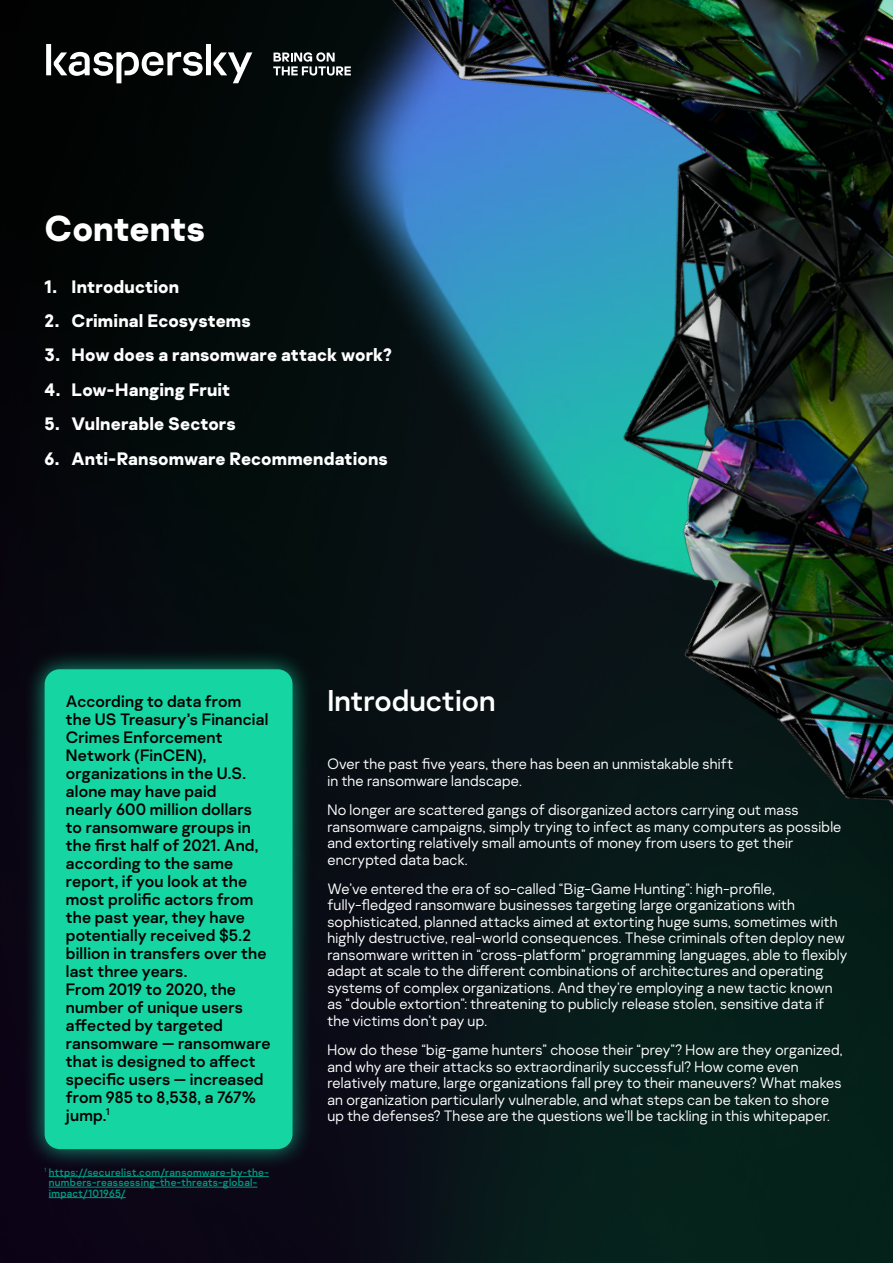
<style>
.page{position:relative;width:893px;height:1263px;background:#fff}
.page>*{position:absolute;margin:0;border:0;box-sizing:border-box;transform-origin:0 0}
.t1{font:700 36px "Kaspersky Sans";color:#fff}
.t2{font:30px "Kaspersky Sans";color:#fff}
.t3{font:700 18px "Kaspersky Sans";letter-spacing:.005em;color:#fff}
.Body{font:16.5px/18px "Kaspersky Sans";letter-spacing:.01em;color:#000}
.Body-2{font:300 15px/16.5px "Kaspersky Sans";letter-spacing:.015em;color:#fff}
.Reference{font:10.5px/10.5px "Kaspersky Sans";letter-spacing:.025em;color:#009982}
</style>
<div class="page">
<img style="left:0;top:0;width:893px;height:1263px">
<div style="left:232px;top:0;width:143px;height:772px;background:#040e0d"></div>
<hr style="left:49px;top:1176px;width:220px;height:1px;background:#009982">
<hr style="left:49px;top:1187px;width:208px;height:1px;background:#009982">
<hr style="left:49px;top:1197px;width:77px;height:1px;background:#009982">
<svg style="left:46px;top:44px;width:206px;height:39px"></svg>
<svg style="left:273px;top:52px;width:78px;height:24px"></svg>
<div style="left:24px;top:648px;width:289px;height:521px;background:#15d5a2;opacity:.75"></div>
<div style="left:45px;top:669px;width:247px;height:480px;background:#15d5a2;border-radius:15px"></div>
<img style="left:375px;top:0;width:518px;height:1124px">
<h2 class="t1" style="left:45px;top:205px;width:162px">Contents</h2>
<p class="t3" style="left:45px;top:275px;width:136px">1. Introduction</p>
<p class="t3" style="left:45px;top:309px;width:208px">2. Criminal Ecosystems</p>
<p class="t3" style="left:45px;top:344px;width:349px">3. How does a ransomware attack work?</p>
<p class="t3" style="left:45px;top:378px;width:187px">4. Low-Hanging Fruit</p>
<p class="t3" style="left:45px;top:412px;width:193px">5. Vulnerable Sectors</p>
<p class="t3" style="left:45px;top:447px;width:345px">6. Anti-Ransomware Recommendations</p>
<p class="Body" style="left:66px;top:692px;width:206px">According to data from the US Treasury’s Financial<br>Crimes Enforcement<br>Network (FinCEN), organizations in the U.S. alone may have paid<br>nearly 600 million dollars to ransomware groups in the first half of 2021. And, according to the same report, if you look at the most prolific actors from the past year, they have potentially received $5.2 billion in transfers over the last three years.<br>From 2019 to 2020, the number of unique users affected by targeted ransomware — ransomware that is designed to affect specific users — increased from 985 to 8,538, a 767% jump.<sup>1</sup></p>
<h2 class="t2" style="left:327px;top:682px;width:170px">Introduction</h2>
<p class="Body-2" style="left:327px;top:756px;width:407px">Over the past five years, there has been an unmistakable shift in the ransomware landscape.</p>
<p class="Body-2" style="left:327px;top:801px;width:515px">No longer are scattered gangs of disorganized actors carrying out mass ransomware campaigns, simply trying to infect as many computers as possible and extorting relatively small amounts of money from users to get their encrypted data back.</p>
<p class="Body-2" style="left:327px;top:880px;width:521px">We’ve entered the era of so-called “Big-Game Hunting”: high-profile, fully-fledged ransomware businesses targeting large organizations with sophisticated, planned attacks aimed at extorting huge sums, sometimes with highly destructive, real-world consequences. These criminals often deploy new ransomware written in “cross-platform” programming languages, able to flexibly adapt at scale to the different combinations of architectures and operating systems of complex organizations. And they’re employing a new tactic known as “double extortion”: threatening to publicly release stolen, sensitive data if the victims don’t pay up.</p>
<p class="Body-2" style="left:327px;top:1041px;width:517px">How do these “big-game hunters” choose their “prey”? How are they organized, and why are their attacks so extraordinarily successful? How come even relatively mature, large organizations fall prey to their maneuvers? What makes an organization particularly vulnerable, and what steps can be taken to shore up the defenses? These are the questions we’ll be tackling in this whitepaper.</p>
<p class="Reference" style="left:49px;top:1167px;width:222px;text-indent:-4px"><sup>1</sup> https://securelist.com/ransomware-by-the&shy;numbers-reassessing-the-threats-global&shy;impact/101965/</p>
</div>
